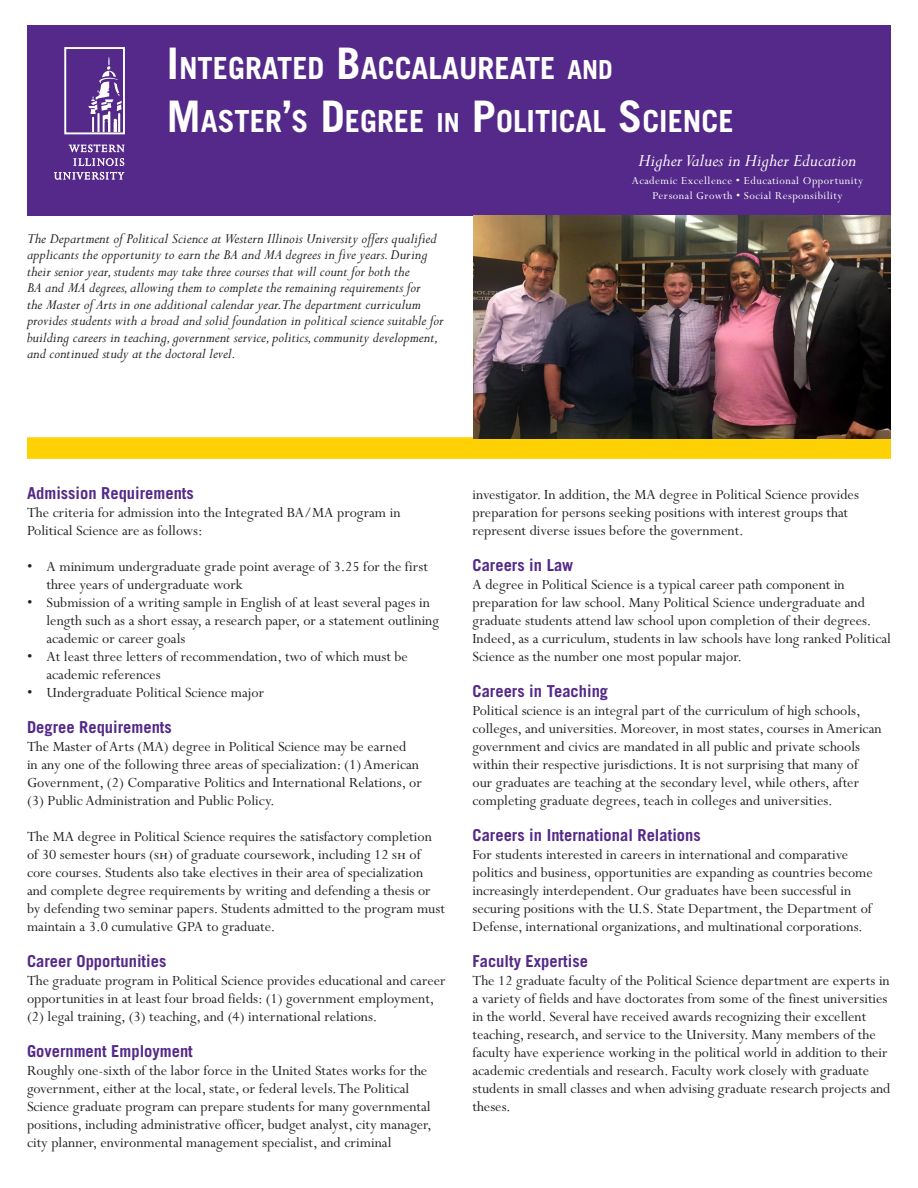
<style>
.page{position:relative;width:918px;height:1188px;background:#fff}
.page>*{position:absolute;margin:0;border:0;box-sizing:border-box;transform-origin:0 0}
.t1{font:700 30.45px/52.5px "Trade Gothic";color:#fff}
.t2{font:italic 19.5px "Perpetua";color:#fff}
.Subhead_1_heading{font:700 16.5px "Trade Gothic";color:#542989}
.body___L_unordered{font:15.75px/18px "Perpetua";color:#231f20}
.pgm_description_un{font:italic 15.75px/16.5px "Perpetua";color:#231f20}
.list_1_unordered_0{font:15.75px/18px "Perpetua";color:#231f20}
.list_1___L_unorder{font:15.75px "Perpetua";color:#231f20}
.t3{font:12px/15px "Perpetua";letter-spacing:.04em;color:#fff;text-align:center}
.s1{font-size:43.5px}
.s2{font-size:26.25px}
.s3{font-family:"Perpetua SC"}
</style>
<div class="page">
<div style="left:27px;top:437px;width:864px;height:22px;background:#fed105;border:2px solid #fed105"></div>
<div style="left:27px;top:26px;width:864px;height:190px;background:#542989"></div>
<div style="left:64px;top:47px;width:61px;height:87px;border:2px solid #fff"></div>
<svg style="left:88px;top:57px;width:34px;height:75px"></svg>
<svg style="left:69px;top:144px;width:56px;height:8px"></svg>
<svg style="left:73px;top:158px;width:51px;height:8px"></svg>
<svg style="left:54px;top:172px;width:70px;height:8px"></svg>
<img style="left:474px;top:216px;width:417px;height:222px">
<h1 class="t1" style="left:167px;top:42px;width:568px"><span class="s1">I</span>NTEGRATED <span class="s1">B</span>ACCALAUREATE <span class="s2">AND<br></span><span class="s1">M</span>ASTER<span class="s1">’</span>S <span class="s1">D</span>EGREE <span class="s2">IN</span> <span class="s1">P</span>OLITICAL <span class="s1">S</span>CIENCE</h1>
<h2 class="t2" style="left:638px;top:151px;width:220px">Higher Values in Higher Education</h2>
<h2 class="t3" style="left:632px;top:174px;width:233px">Academic Excellence • Educational Opportunity<br>Personal Growth • Social Responsibility</h2>
<p class="pgm_description_un" style="left:27px;top:231px;width:418px">The Department of Political Science at Western Illinois University offers qualified applicants the opportunity to earn the BA and MA degrees in five years. During their senior year, students may take three courses that will count for both the<br>BA and MA degrees, allowing them to complete the remaining requirements for<br>the Master of Arts in one additional calendar year.The department curriculum provides students with a broad and solid foundation in political science suitable for building careers in teaching, government service, politics, community development, and continued study at the doctoral level.</p>
<p class="Subhead_1_heading" style="left:27px;top:483px;width:168px">Admission Requirements</p>
<p class="body___L_unordered" style="left:27px;top:504px;width:375px">The criteria for admission into the Integrated BA/MA program in<br>Political Science are as follows:</p>
<p class="list_1_unordered_0" style="left:46px;top:558px;width:383px;text-indent:-20px">• A minimum undergraduate grade point average of 3.25 for the first three years of undergraduate work</p>
<p class="list_1_unordered_0" style="left:46px;top:594px;width:394px;text-indent:-20px">• Submission of a writing sample in English of at least several pages in length such as a short essay, a research paper, or a statement outlining academic or career goals</p>
<p class="list_1_unordered_0" style="left:46px;top:648px;width:363px;text-indent:-20px">• At least three letters of recommendation, two of which must be academic references</p>
<p class="list_1___L_unorder" style="left:27px;top:684px;width:239px">• Undergraduate Political Science major</p>
<p class="Subhead_1_heading" style="left:27px;top:717px;width:146px">Degree Requirements</p>
<p class="body___L_unordered" style="left:27px;top:738px;width:396px">The Master of Arts (MA) degree in Political Science may be earned<br>in any one of the following three areas of specialization: (1) American Government, (2) Comparative Politics and International Relations, or (3) Public Administration and Public Policy.</p>
<p class="body___L_unordered" style="left:27px;top:828px;width:420px">The MA degree in Political Science requires the satisfactory completion of 30 semester hours (<span class="s3">sh</span>) of graduate coursework, including 12 <span class="s3">sh</span> of core courses. Students also take electives in their area of specialization and complete degree requirements by writing and defending a thesis or by defending two seminar papers. Students admitted to the program must maintain a 3.0 cumulative GPA to graduate.</p>
<p class="Subhead_1_heading" style="left:27px;top:951px;width:141px">Career Opportunities</p>
<p class="body___L_unordered" style="left:27px;top:972px;width:420px">The graduate program in Political Science provides educational and career opportunities in at least four broad fields: (1) government employment, (2) legal training, (3) teaching, and (4) international relations.</p>
<p class="Subhead_1_heading" style="left:27px;top:1041px;width:167px">Government Employment</p>
<p class="body___L_unordered" style="left:27px;top:1062px;width:406px">Roughly one-sixth of the labor force in the United States works for the government, either at the local, state, or federal levels.The Political Science graduate program can prepare students for many governmental positions, including administrative officer, budget analyst, city manager, city planner, environmental management specialist, and criminal</p>
<p class="body___L_unordered" style="left:472px;top:486px;width:388px">investigator. In addition, the MA degree in Political Science provides preparation for persons seeking positions with interest groups that represent diverse issues before the government.</p>
<p class="Subhead_1_heading" style="left:472px;top:555px;width:102px">Careers in Law</p>
<p class="body___L_unordered" style="left:472px;top:576px;width:420px">A degree in Political Science is a typical career path component in preparation for law school. Many Political Science undergraduate and graduate students attend law school upon completion of their degrees.<br>Indeed, as a curriculum, students in law schools have long ranked Political Science as the number one most popular major.</p>
<p class="Subhead_1_heading" style="left:472px;top:681px;width:137px">Careers in Teaching</p>
<p class="body___L_unordered" style="left:472px;top:702px;width:411px">Political science is an integral part of the curriculum of high schools, colleges, and universities. Moreover, in most states, courses in American government and civics are mandated in all public and private schools within their respective jurisdictions. It is not surprising that many of our graduates are teaching at the secondary level, while others, after completing graduate degrees, teach in colleges and universities.</p>
<p class="Subhead_1_heading" style="left:472px;top:825px;width:230px">Careers in International Relations</p>
<p class="body___L_unordered" style="left:472px;top:846px;width:402px">For students interested in careers in international and comparative politics and business, opportunities are expanding as countries become increasingly interdependent. Our graduates have been successful in securing positions with the U.S. State Department, the Department of Defense, international organizations, and multinational corporations.</p>
<p class="Subhead_1_heading" style="left:472px;top:951px;width:117px">Faculty Expertise</p>
<p class="body___L_unordered" style="left:472px;top:972px;width:420px">The 12 graduate faculty of the Political Science department are experts in a variety of fields and have doctorates from some of the finest universities in the world. Several have received awards recognizing their excellent teaching, research, and service to the University. Many members of the faculty have experience working in the political world in addition to their academic credentials and research. Faculty work closely with graduate students in small classes and when advising graduate research projects and theses.</p>
</div>
